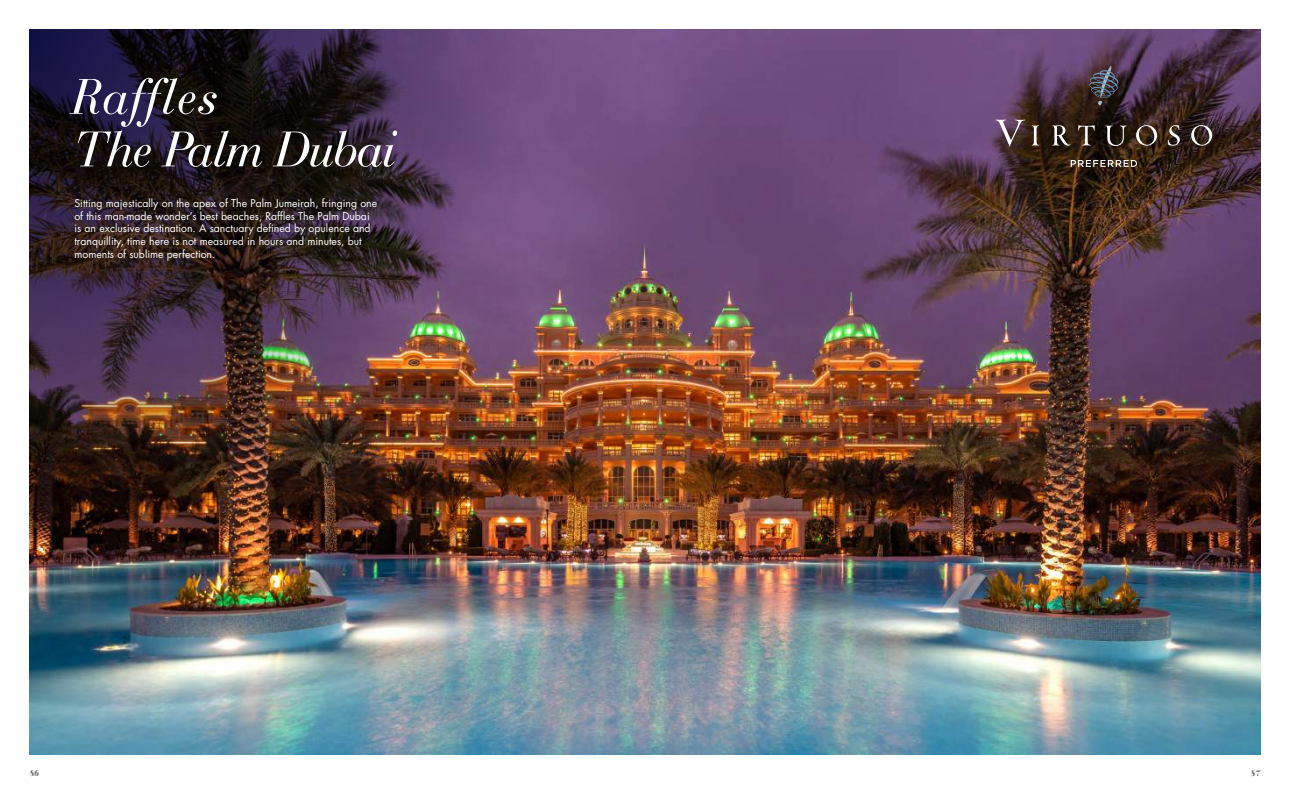
<style>
.page{position:relative;width:1290px;height:794px;background:#fff}
.page>*{position:absolute;margin:0;border:0;box-sizing:border-box;transform-origin:0 0}
.t1{font:italic 52.5px/52.5px "Bauer Bodoni BT";color:#fff}
.t2{font:10.5px/12.6px "Futura Std";color:#fff}
.t3{font:italic 900 8.75px "Bauer Bodoni BT";color:#6f7170}
</style>
<div class="page">
<img style="left:30px;top:30px;width:1230px;height:724px">
<img style="left:30px;top:30px;width:487px;height:490px">
<svg style="left:995px;top:120px;width:30px;height:26px"></svg>
<svg style="left:1032px;top:125px;width:7px;height:20px"></svg>
<svg style="left:1052px;top:125px;width:18px;height:21px"></svg>
<svg style="left:1078px;top:125px;width:17px;height:20px"></svg>
<svg style="left:1136px;top:125px;width:21px;height:21px"></svg>
<svg style="left:1168px;top:125px;width:12px;height:21px"></svg>
<svg style="left:1191px;top:125px;width:21px;height:21px"></svg>
<svg style="left:1105px;top:125px;width:21px;height:21px"></svg>
<svg style="left:1089px;top:66px;width:30px;height:40px"></svg>
<svg style="left:1071px;top:160px;width:66px;height:7px"></svg>
<h1 class="t1" style="left:74px;top:69px;width:324px">Raffles<br>The Palm Dubai</h1>
<p class="t2" style="left:74px;top:197px;width:304px">Sitting majestically on the apex of The Palm Jumeirah, fringing one of this man-made wonder’s best beaches, Raffles The Palm Dubai is an exclusive destination. A sanctuary defined by opulence and tranquillity, time here is not measured in hours and minutes, but moments of sublime perfection.</p>
<p class="t3" style="left:30px;top:767px;width:11px">86</p>
<p class="t3" style="left:1251px;top:767px;width:11px">87</p>
</div>
